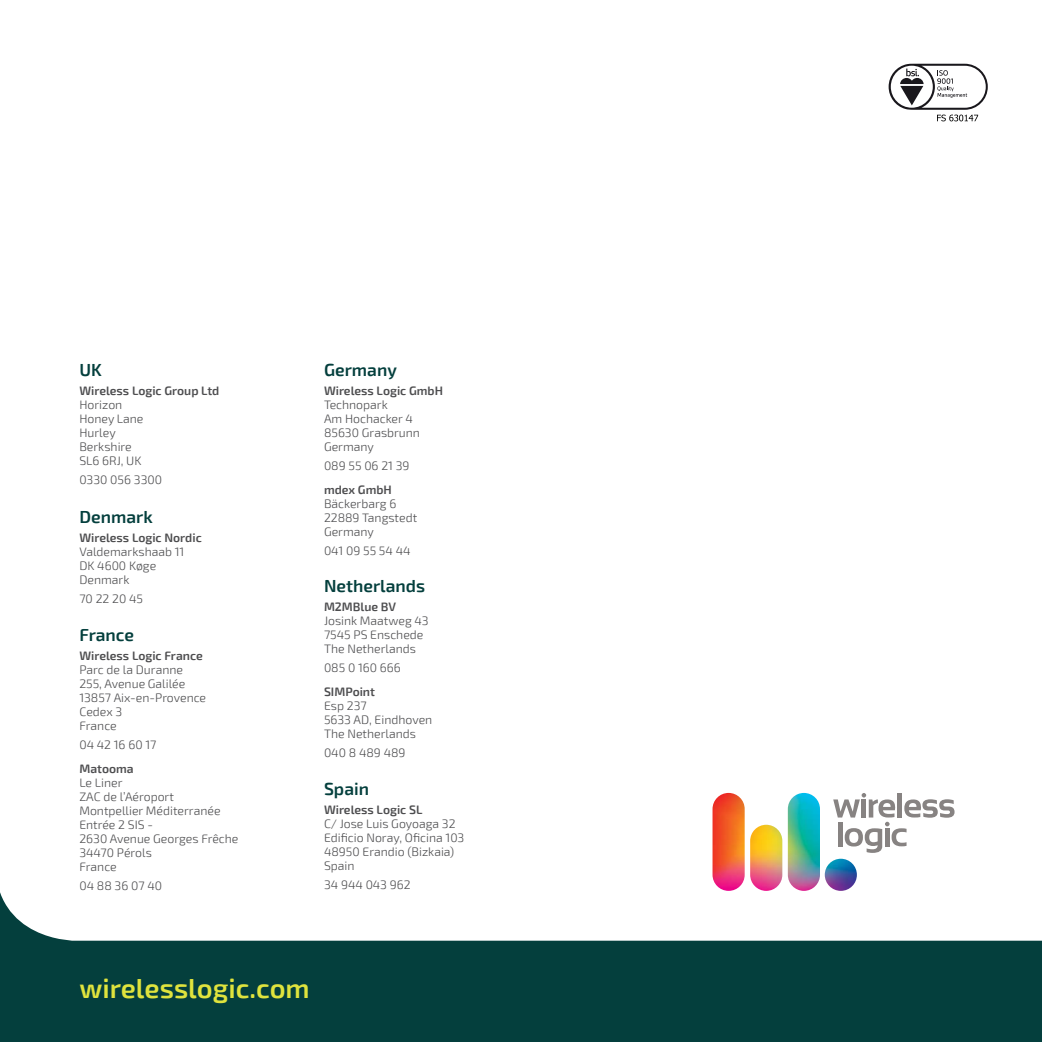
<style>
.page{position:relative;width:1042px;height:1042px;background:#fff}
.page>*{position:absolute;margin:0;border:0;box-sizing:border-box;transform-origin:0 0}
.t1{font:600 27.65px "Exo 2";color:#dfe33d}
.t2{font:600 17.5px "Exo 2";color:#043f3d}
.t3{font:300 12.25px/14px "Exo 2";color:#4d4d4f}
.t4{font:600 12.25px "Exo 2";color:#4d4d4f}
</style>
<div class="page">
<div style="left:0;top:861px;width:1042px;height:181px;background:#043f3d"></div>
<div style="left:0;top:792px;width:1042px;height:148px;background:#fff"></div>
<svg style="left:888px;top:64px;width:100px;height:57px"></svg>
<svg style="left:857px;top:793px;width:97px;height:60px"></svg>
<img style="left:712px;top:793px;width:145px;height:98px">
<h2 class="t2" style="left:79px;top:359px;width:24px">UK</h2>
<p class="t4" style="left:79px;top:383px;width:141px">Wireless Logic Group Ltd</p>
<p class="t3" style="left:79px;top:398px;width:66px">Horizon<br>Honey Lane<br>Hurley<br>Berkshire<br>SL6 6RJ, UK</p>
<p class="t3" style="left:79px;top:473px;width:84px">0330 056 3300</p>
<h2 class="t2" style="left:79px;top:506px;width:75px">Denmark</h2>
<p class="t4" style="left:79px;top:530px;width:124px">Wireless Logic Nordic</p>
<p class="t3" style="left:79px;top:544px;width:106px">Valdemarkshaab 11<br>DK 4600 Køge<br>Denmark</p>
<p class="t3" style="left:79px;top:591px;width:65px">70 22 20 45</p>
<h2 class="t2" style="left:79px;top:625px;width:56px">France</h2>
<p class="t4" style="left:79px;top:649px;width:125px">Wireless Logic France</p>
<p class="t3" style="left:79px;top:663px;width:128px">Parc de la Duranne<br>255, Avenue Galilée<br>13857 Aix-en-Provence<br>Cedex 3<br>France</p>
<p class="t3" style="left:79px;top:738px;width:79px">04 42 16 60 17</p>
<p class="t4" style="left:79px;top:762px;width:56px">Matooma</p>
<p class="t3" style="left:79px;top:776px;width:161px">Le Liner<br>ZAC de l’Aéroport<br>Montpellier Méditerranée<br>Entrée 2 SIS -<br>2630 Avenue Georges Frêche<br>34470 Pérols<br>France</p>
<p class="t3" style="left:79px;top:879px;width:84px">04 88 36 07 40</p>
<h2 class="t2" style="left:324px;top:359px;width:74px">Germany</h2>
<p class="t4" style="left:324px;top:383px;width:120px">Wireless Logic GmbH</p>
<p class="t3" style="left:324px;top:398px;width:98px">Technopark<br>Am Hochacker 4<br>85630 Grasbrunn<br>Germany</p>
<p class="t3" style="left:324px;top:459px;width:87px">089 55 06 21 39</p>
<p class="t4" style="left:324px;top:482px;width:69px">mdex GmbH</p>
<p class="t3" style="left:324px;top:496px;width:95px">Bäckerbarg 6<br>22889 Tangstedt<br>Germany</p>
<p class="t3" style="left:324px;top:543px;width:88px">041 09 55 54 44</p>
<h2 class="t2" style="left:324px;top:576px;width:103px">Netherlands</h2>
<p class="t4" style="left:324px;top:600px;width:74px">M2MBlue BV</p>
<p class="t3" style="left:324px;top:614px;width:106px">Josink Maatweg 43<br>7545 PS Enschede<br>The Netherlands</p>
<p class="t3" style="left:324px;top:661px;width:78px">085 0 160 666</p>
<p class="t4" style="left:324px;top:685px;width:53px">SIMPoint</p>
<p class="t3" style="left:324px;top:699px;width:110px">Esp 237<br>5633 AD, Eindhoven<br>The Netherlands</p>
<p class="t3" style="left:324px;top:746px;width:83px">040 8 489 489</p>
<h2 class="t2" style="left:324px;top:779px;width:47px">Spain</h2>
<p class="t4" style="left:324px;top:802px;width:100px">Wireless Logic SL</p>
<p class="t3" style="left:324px;top:817px;width:142px">C/ Jose Luis Goyoaga 32<br>Edificio Noray, Oficina 103<br>48950 Erandio (Bizkaia)<br>Spain</p>
<p class="t3" style="left:324px;top:878px;width:88px">34 944 043 962</p>
<h1 class="t1" style="left:79px;top:972px;width:232px">wirelesslogic.com</h1>
</div>
